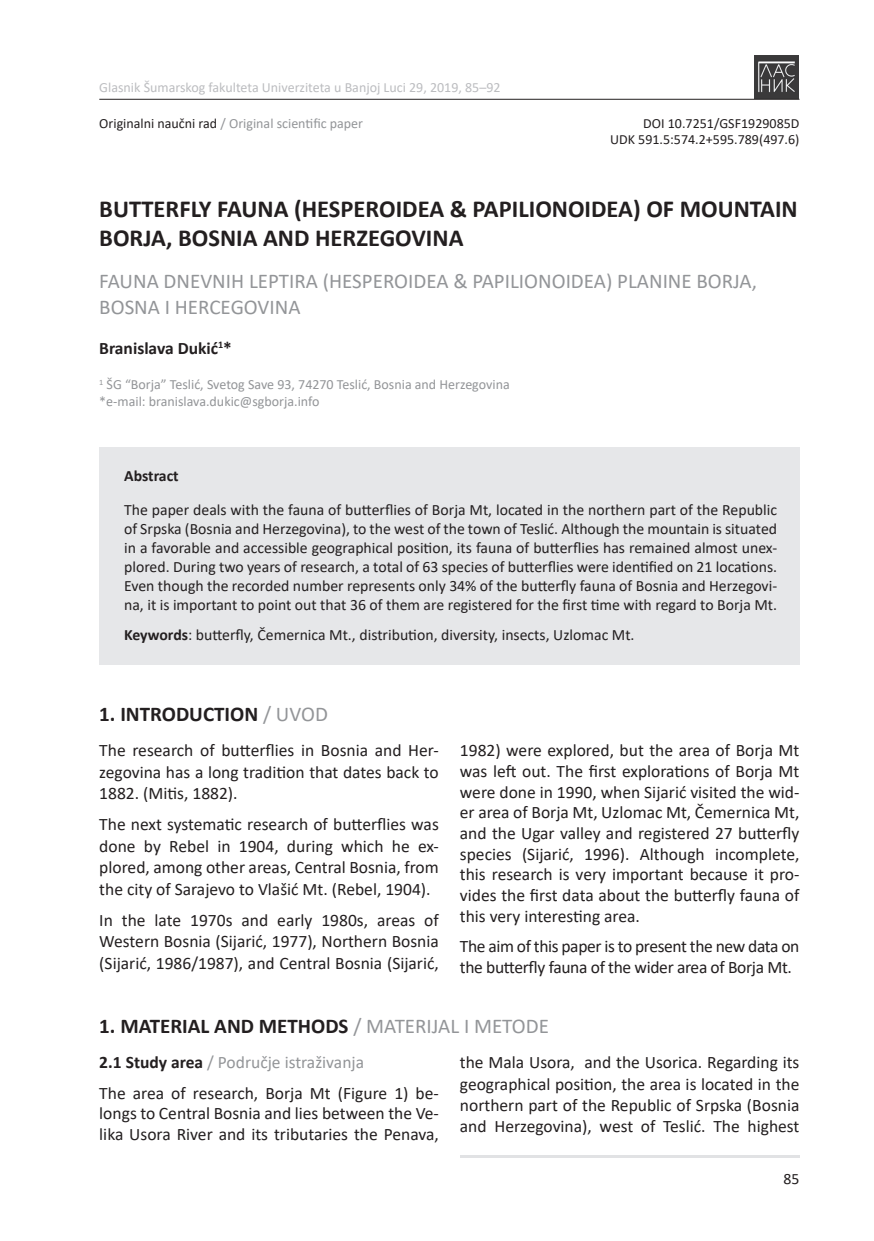
<style>
.page{position:relative;width:874px;height:1241px;background:#fff}
.page>*{position:absolute;margin:0;border:0;box-sizing:border-box;transform-origin:0 0}
.t1{font:700 24.5px/29.4px "Calibri";color:#231f20}
.t2{font:21px/25.2px "Calibri";color:#939598}
.t3{font:700 21px "Calibri";color:#231f20}
.t4{font:17.5px/21.3px "Calibri";color:#231f20;text-align:justify}
.t5{font:17.5px/21px "Calibri";letter-spacing:-.02em;color:#231f20}
.t6{font:700 17.5px "Calibri";color:#231f20}
.t7{font:15.75px/18.9px "Calibri";color:#231f20;text-align:justify}
.t8{font:700 15.75px "Calibri";color:#231f20}
.t9{font:14px/16.8px "Calibri";color:#939598}
.t10{font:14px "Calibri";color:#bcbdc0}
.t11{font:14px/15.8px "Calibri";color:#231f20;text-align:right}
.s1{color:#231f20}
.s2{font-weight:700}
.s3{font-weight:400;color:#939598}
.s4{color:#939598}
</style>
<div class="page">
<img style="left:754px;top:55px;width:44px;height:44px">
<hr style="left:99px;top:99px;width:700px;height:1px;background:#231f20">
<hr style="left:459px;top:1155px;width:340px;height:2px;background:#e1e2e4">
<div style="left:99px;top:447px;width:700px;height:217px;background:#e6e7e9"></div>
<p class="t10" style="left:99px;top:78px;width:402px">Glasnik Šumarskog fakulteta Univerziteta u Banjoj Luci 29, 2019, 85–92</p>
<p class="t9" style="left:99px;top:115px;width:265px"><span class="s1">Originalni naučni rad</span> / Original scientific paper</p>
<p class="t11" style="left:610px;top:115px;width:191px">DOI 10.7251/GSF1929085D<br>UDK 591.5:574.2+595.789(497.6)</p>
<h1 class="t1" style="left:99px;top:194px;width:699px">BUTTERFLY FAUNA (HESPEROIDEA &amp; PAPILIONOIDEA) OF MOUNTAIN<br>BORJA, BOSNIA AND HERZEGOVINA</h1>
<p class="t2" style="left:99px;top:268px;width:659px">FAUNA DNEVNIH LEPTIRA (HESPEROIDEA &amp; PAPILIONOIDEA) PLANINE BORJA,<br>BOSNA I HERCEGOVINA</p>
<p class="t6" style="left:99px;top:335px;width:134px">Branislava Dukić<sup>1</sup>*</p>
<p class="t9" style="left:99px;top:376px;width:412px"><sup>1</sup> ŠG “Borja” Teslić, Svetog Save 93, 74270 Teslić, Bosnia and Herzegovina *e-mail: branislava.dukic@sgborja.info</p>
<p class="t8" style="left:124px;top:464px;width:56px">Abstract</p>
<p class="t7" style="left:124px;top:500px;width:654px">The paper deals with the fauna of butterflies of Borja Mt, located in the northern part of the Republic of Srpska (Bosnia and Herzegovina), to the west of the town of Teslić. Although the mountain is situated in a favorable and accessible geographical position, its fauna of butterflies has remained almost unex&shy;plored. During two years of research, a total of 63 species of butterflies were identified on 21 locations.<br>Even though the recorded number represents only 34% of the butterfly fauna of Bosnia and Herzegovi&shy;na, it is important to point out that 36 of them are registered for the first time with regard to Borja Mt.</p>
<p class="t7" style="left:124px;top:625px;width:511px"><span class="s2">Keywords</span>: butterfly, Čemernica Mt., distribution, diversity, insects, Uzlomac Mt.</p>
<p class="t3" style="left:99px;top:699px;width:230px">1. INTRODUCTION <span class="s3">/ UVOD</span></p>
<p class="t4" style="left:99px;top:739px;width:341px">The research of butterflies in Bosnia and Her&shy;zegovina has a long tradition that dates back to 1882. (Mitis, 1882).</p>
<p class="t4" style="left:99px;top:813px;width:341px">The next systematic research of butterflies was done by Rebel in 1904, during which he ex&shy;plored, among other areas, Central Bosnia, from the city of Sarajevo to Vlašić Mt. (Rebel, 1904).</p>
<p class="t4" style="left:99px;top:908px;width:341px">In the late 1970s and early 1980s, areas of Western Bosnia (Sijarić, 1977), Northern Bosnia (Sijarić, 1986/1987), and Central Bosnia (Sijarić,</p>
<p class="t4" style="left:459px;top:739px;width:341px;line-height:20.7px">1982) were explored, but the area of Borja Mt was left out. The first explorations of Borja Mt were done in 1990, when Sijarić visited the wid&shy;er area of Borja Mt, Uzlomac Mt, Čemernica Mt, and the Ugar valley and registered 27 butterfly species (Sijarić, 1996). Although incomplete, this research is very important because it pro&shy;vides the first data about the butterfly fauna of this very interesting area.</p>
<p class="t5" style="left:459px;top:935px;width:341px">The aim of this paper is to present the new data on the butterfly fauna of the wider area of Borja Mt.</p>
<p class="t3" style="left:99px;top:1010px;width:451px">1. MATERIAL AND METHODS <span class="s3">/ MATERIJAL I METODE</span></p>
<p class="t4" style="left:99px;top:1046px;width:341px;line-height:30.6px"><span class="s2">2.1 Study area</span> <span class="s4">/ Područje istraživanja<br></span>The area of research, Borja Mt (Figure 1) be-</p>
<p class="t4" style="left:99px;top:1102px;width:341px;line-height:20.7px">longs to Central Bosnia and lies between the Ve&shy;lika Usora River and its tributaries the Penava,</p>
<p class="t4" style="left:459px;top:1051px;width:341px">the Mala Usora, and the Usorica. Regarding its geographical position, the area is located in the northern part of the Republic of Srpska (Bosnia and Herzegovina), west of Teslić. The highest</p>
<p class="t7" style="left:783px;top:1168px;width:17px">85</p>
</div>
